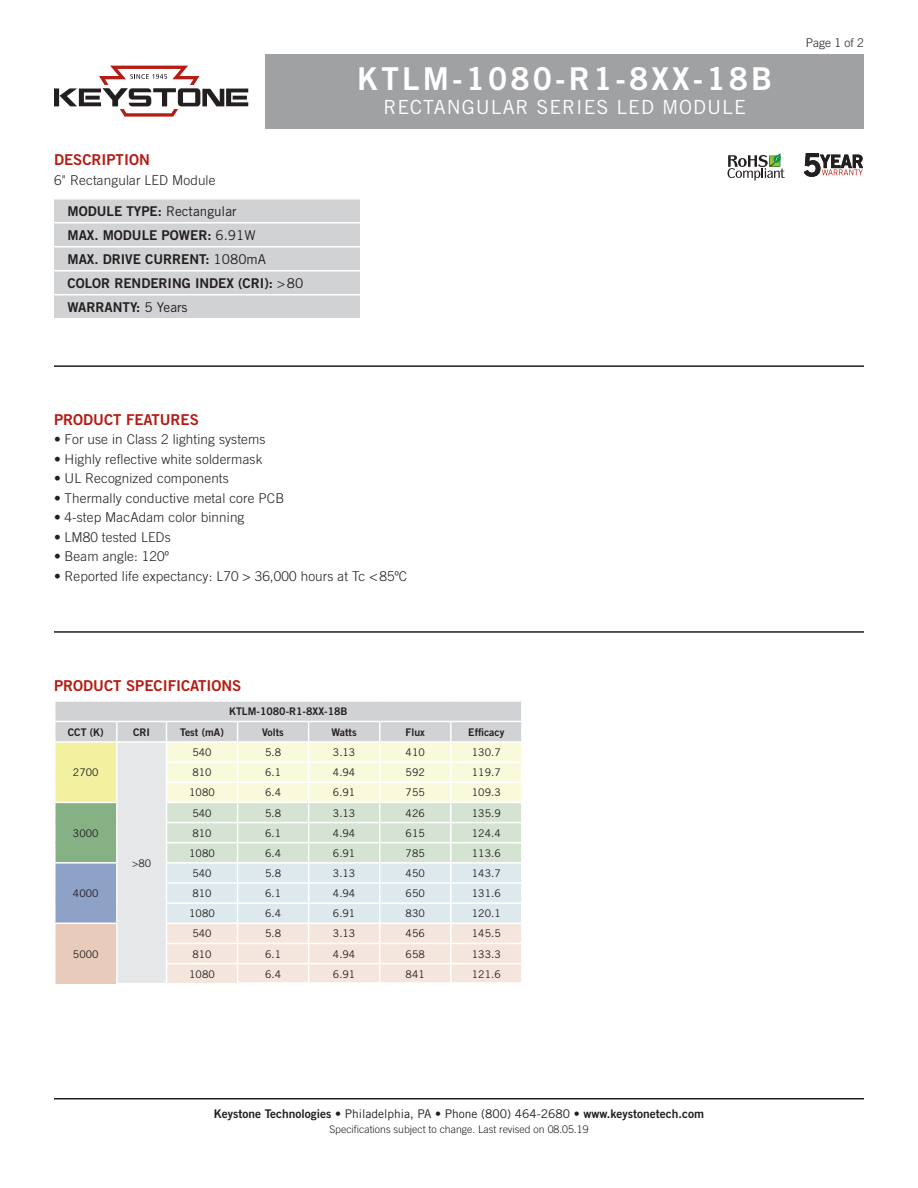
<style>
.page{position:relative;width:918px;height:1188px;background:#fff}
.page>*{position:absolute;margin:0;border:0;box-sizing:border-box;transform-origin:0 0}
.t1{font:31.5px "Trade Gothic Bold Two";letter-spacing:.1em;color:#fff}
.SubTitle{font:19.5px "Trade Gothic";letter-spacing:.05em;color:#fff}
.Heading_01{font:15px "Trade Gothic Bold Two";color:#b41d15}
.Text_After_Descripti{font:300 13.5px "Trade Gothic";letter-spacing:.01em;color:#231f20}
.Table_Description{font:13.5px "Trade Gothic Bold Two";color:#231f20}
.t2{font:12px "Trade Gothic Bold Two";color:#231f20}
.Page{font:300 12px "Trade Gothic";color:#231f20}
.Art_Callout{font:10.5px "Trade Gothic";color:#231f20}
.Art_Callout-2{font:10.5px "Trade Gothic Bold Two";color:#231f20}
.Rev{font:300 10.5px "Trade Gothic";color:#231f20}
.Table_Header{font:10.5px "Trade Gothic Bold Two";color:#231f20}
.s1{font-family:"Trade Gothic"}
</style>
<div class="page">
<div style="left:266px;top:54px;width:598px;height:74px;background:#a0a1a3"></div>
<svg style="left:54px;top:66px;width:194px;height:51px"></svg>
<hr style="left:54px;top:1098px;width:810px;height:2px;background:#231f20">
<hr style="left:54px;top:365px;width:810px;height:2px;background:#231f20">
<svg style="left:728px;top:153px;width:57px;height:27px"></svg>
<svg style="left:804px;top:153px;width:59px;height:24px"></svg>
<div style="left:54px;top:200px;width:306px;height:118px;background:#d1d2d4"></div>
<hr style="left:54px;top:222px;width:306px;height:2px;background:#fff">
<hr style="left:54px;top:246px;width:306px;height:2px;background:#fff">
<hr style="left:54px;top:270px;width:306px;height:2px;background:#fff">
<hr style="left:54px;top:294px;width:306px;height:2px;background:#fff">
<hr style="left:54px;top:631px;width:810px;height:2px;background:#231f20">
<svg style="left:54px;top:701px;width:468px;height:283px"></svg>
<hr style="left:54px;top:741px;width:63px;height:2px;background:#fff">
<hr style="left:380px;top:982px;width:71px;height:3px;background:#fff">
<hr style="left:451px;top:982px;width:72px;height:3px;background:#fff">
<hr style="left:238px;top:982px;width:71px;height:3px;background:#fff">
<hr style="left:309px;top:982px;width:71px;height:3px;background:#fff">
<hr style="left:54px;top:802px;width:64px;height:1px;background:#fff">
<hr style="left:54px;top:862px;width:64px;height:2px;background:#fff">
<hr style="left:54px;top:923px;width:64px;height:1px;background:#fff">
<hr style="left:166px;top:802px;width:72px;height:1px;background:#fff">
<hr style="left:238px;top:802px;width:71px;height:1px;background:#fff">
<hr style="left:309px;top:802px;width:71px;height:1px;background:#fff">
<hr style="left:380px;top:802px;width:71px;height:1px;background:#fff">
<hr style="left:451px;top:802px;width:72px;height:1px;background:#fff">
<hr style="left:166px;top:862px;width:72px;height:2px;background:#fff">
<hr style="left:238px;top:862px;width:71px;height:2px;background:#fff">
<hr style="left:309px;top:862px;width:71px;height:2px;background:#fff">
<hr style="left:380px;top:862px;width:71px;height:2px;background:#fff">
<hr style="left:451px;top:862px;width:72px;height:2px;background:#fff">
<hr style="left:166px;top:923px;width:72px;height:1px;background:#fff">
<hr style="left:238px;top:923px;width:71px;height:1px;background:#fff">
<hr style="left:309px;top:923px;width:71px;height:1px;background:#fff">
<hr style="left:380px;top:923px;width:71px;height:1px;background:#fff">
<hr style="left:451px;top:923px;width:72px;height:1px;background:#fff">
<p class="Heading_01" style="left:54px;top:150px;width:97px">DESCRIPTION</p>
<p class="Text_After_Descripti" style="left:54px;top:173px;width:163px">6" Rectangular LED Module</p>
<p class="Table_Description" style="left:68px;top:203px;width:171px">MODULE TYPE: <span class="s1">Rectangular</span></p>
<p class="Table_Description" style="left:68px;top:227px;width:190px">MAX. MODULE POWER: <span class="s1">6.91W</span></p>
<p class="Table_Description" style="left:68px;top:251px;width:200px">MAX. DRIVE CURRENT: <span class="s1">1080mA</span></p>
<p class="Table_Description" style="left:68px;top:275px;width:237px">COLOR RENDERING INDEX (CRI): <span class="s1">&gt;80</span></p>
<p class="Table_Description" style="left:68px;top:299px;width:122px">WARRANTY: <span class="s1">5 Years</span></p>
<p class="t1" style="left:357px;top:60px;width:417px">KTLM-1080-R1-8XX-18B</p>
<p class="SubTitle" style="left:383px;top:95px;width:364px">RECTANGULAR SERIES LED MODULE</p>
<p class="Page" style="left:806px;top:36px;width:60px">Page 1 of 2</p>
<p class="Heading_01" style="left:54px;top:410px;width:146px">PRODUCT FEATURES</p>
<p class="Text_After_Descripti" style="left:54px;top:432px;width:213px">• For use in Class 2 lighting systems</p>
<p class="Text_After_Descripti" style="left:54px;top:451px;width:210px">• Highly reflective white soldermask</p>
<p class="Text_After_Descripti" style="left:54px;top:471px;width:176px">• UL Recognized components</p>
<p class="Text_After_Descripti" style="left:54px;top:490px;width:232px">• Thermally conductive metal core PCB</p>
<p class="Text_After_Descripti" style="left:54px;top:510px;width:192px">• 4-step MacAdam color binning</p>
<p class="Text_After_Descripti" style="left:54px;top:529px;width:118px">• LM80 tested LEDs</p>
<p class="Text_After_Descripti" style="left:54px;top:549px;width:116px">• Beam angle: 120º</p>
<p class="Text_After_Descripti" style="left:54px;top:568px;width:355px">• Reported life expectancy: L70 &gt; 36,000 hours at Tc &lt;85ºC</p>
<p class="Heading_01" style="left:54px;top:676px;width:189px">PRODUCT SPECIFICATIONS</p>
<p class="Art_Callout-2" style="left:229px;top:705px;width:120px">KTLM-1080-R1-8XX-18B</p>
<p class="Table_Header" style="left:68px;top:726px;width:37px">CCT (K)</p>
<p class="Art_Callout-2" style="left:133px;top:726px;width:18px">CRI</p>
<p class="Art_Callout-2" style="left:180px;top:726px;width:45px">Test (mA)</p>
<p class="Art_Callout-2" style="left:262px;top:726px;width:23px">Volts</p>
<p class="Art_Callout-2" style="left:332px;top:726px;width:27px">Watts</p>
<p class="Art_Callout-2" style="left:406px;top:726px;width:21px">Flux</p>
<p class="Art_Callout-2" style="left:468px;top:726px;width:38px">Efficacy</p>
<p class="Art_Callout" style="left:73px;top:766px;width:27px">2700</p>
<p class="Art_Callout" style="left:192px;top:746px;width:21px">540</p>
<p class="Art_Callout" style="left:265px;top:746px;width:18px">5.8</p>
<p class="Art_Callout" style="left:333px;top:746px;width:24px">3.13</p>
<p class="Art_Callout" style="left:406px;top:746px;width:21px">410</p>
<p class="Art_Callout" style="left:472px;top:746px;width:30px">130.7</p>
<p class="Art_Callout" style="left:192px;top:766px;width:21px">810</p>
<p class="Art_Callout" style="left:265px;top:766px;width:18px">6.1</p>
<p class="Art_Callout" style="left:333px;top:766px;width:24px">4.94</p>
<p class="Art_Callout" style="left:406px;top:766px;width:21px">592</p>
<p class="Art_Callout" style="left:472px;top:766px;width:30px">119.7</p>
<p class="Art_Callout" style="left:189px;top:786px;width:27px">1080</p>
<p class="Art_Callout" style="left:265px;top:786px;width:18px">6.4</p>
<p class="Art_Callout" style="left:333px;top:786px;width:24px">6.91</p>
<p class="Art_Callout" style="left:406px;top:786px;width:21px">755</p>
<p class="Art_Callout" style="left:472px;top:786px;width:30px">109.3</p>
<p class="Art_Callout" style="left:73px;top:827px;width:27px">3000</p>
<p class="Art_Callout" style="left:73px;top:887px;width:27px">4000</p>
<p class="Art_Callout" style="left:73px;top:948px;width:27px">5000</p>
<p class="Art_Callout" style="left:132px;top:857px;width:21px">&gt;80</p>
<p class="Art_Callout" style="left:192px;top:806px;width:21px">540</p>
<p class="Art_Callout" style="left:265px;top:806px;width:18px">5.8</p>
<p class="Art_Callout" style="left:333px;top:806px;width:24px">3.13</p>
<p class="Art_Callout" style="left:406px;top:806px;width:21px">426</p>
<p class="Art_Callout" style="left:472px;top:806px;width:30px">135.9</p>
<p class="Art_Callout" style="left:192px;top:827px;width:21px">810</p>
<p class="Art_Callout" style="left:265px;top:827px;width:18px">6.1</p>
<p class="Art_Callout" style="left:333px;top:827px;width:24px">4.94</p>
<p class="Art_Callout" style="left:406px;top:827px;width:21px">615</p>
<p class="Art_Callout" style="left:472px;top:827px;width:30px">124.4</p>
<p class="Art_Callout" style="left:189px;top:847px;width:27px">1080</p>
<p class="Art_Callout" style="left:265px;top:847px;width:18px">6.4</p>
<p class="Art_Callout" style="left:333px;top:847px;width:24px">6.91</p>
<p class="Art_Callout" style="left:406px;top:847px;width:21px">785</p>
<p class="Art_Callout" style="left:472px;top:847px;width:30px">113.6</p>
<p class="Art_Callout" style="left:192px;top:867px;width:21px">540</p>
<p class="Art_Callout" style="left:265px;top:867px;width:18px">5.8</p>
<p class="Art_Callout" style="left:333px;top:867px;width:24px">3.13</p>
<p class="Art_Callout" style="left:406px;top:867px;width:21px">450</p>
<p class="Art_Callout" style="left:472px;top:867px;width:30px">143.7</p>
<p class="Art_Callout" style="left:192px;top:887px;width:21px">810</p>
<p class="Art_Callout" style="left:265px;top:887px;width:18px">6.1</p>
<p class="Art_Callout" style="left:333px;top:887px;width:24px">4.94</p>
<p class="Art_Callout" style="left:406px;top:887px;width:21px">650</p>
<p class="Art_Callout" style="left:472px;top:887px;width:30px">131.6</p>
<p class="Art_Callout" style="left:189px;top:907px;width:27px">1080</p>
<p class="Art_Callout" style="left:265px;top:907px;width:18px">6.4</p>
<p class="Art_Callout" style="left:333px;top:907px;width:24px">6.91</p>
<p class="Art_Callout" style="left:406px;top:907px;width:21px">830</p>
<p class="Art_Callout" style="left:472px;top:907px;width:30px">120.1</p>
<p class="Art_Callout" style="left:192px;top:927px;width:21px">540</p>
<p class="Art_Callout" style="left:265px;top:927px;width:18px">5.8</p>
<p class="Art_Callout" style="left:333px;top:927px;width:24px">3.13</p>
<p class="Art_Callout" style="left:406px;top:927px;width:21px">456</p>
<p class="Art_Callout" style="left:472px;top:927px;width:30px">145.5</p>
<p class="Art_Callout" style="left:192px;top:948px;width:21px">810</p>
<p class="Art_Callout" style="left:265px;top:948px;width:18px">6.1</p>
<p class="Art_Callout" style="left:333px;top:948px;width:24px">4.94</p>
<p class="Art_Callout" style="left:406px;top:948px;width:21px">658</p>
<p class="Art_Callout" style="left:472px;top:948px;width:30px">133.3</p>
<p class="Art_Callout" style="left:189px;top:968px;width:27px">1080</p>
<p class="Art_Callout" style="left:265px;top:968px;width:18px">6.4</p>
<p class="Art_Callout" style="left:333px;top:968px;width:24px">6.91</p>
<p class="Art_Callout" style="left:406px;top:968px;width:21px">841</p>
<p class="Art_Callout" style="left:472px;top:968px;width:30px">121.6</p>
<p class="t2" style="left:214px;top:1106px;width:492px">Keystone Technologies <span class="s1">• Philadelphia, PA • Phone (800) 464-2680 •</span> www.keystonetech.com</p>
<p class="Rev" style="left:329px;top:1123px;width:261px">Specifications subject to change. Last revised on 08.05.19</p>
</div>
